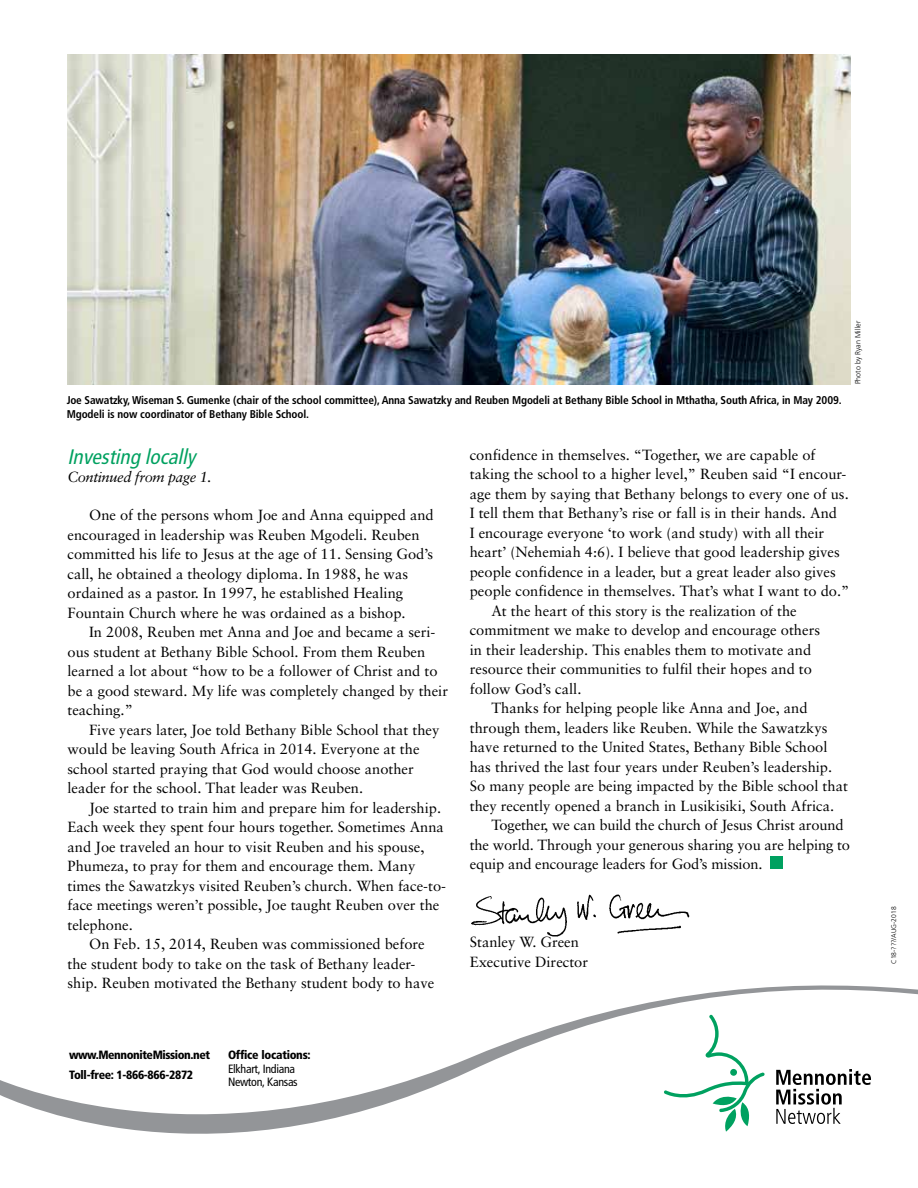
<style>
.page{position:relative;width:918px;height:1188px;background:#fff}
.page>*{position:absolute;margin:0;border:0;box-sizing:border-box;transform-origin:0 0}
.t1{font:italic condensed 21px "Frutiger";color:#00a160}
.t2{font:14.7px/19.5px "Sabon";color:#000}
.t3{font:italic 14.7px "Sabon";letter-spacing:-.025em;color:#000}
.t4{font:900 condensed 12px/19.5px "Frutiger";letter-spacing:-.025em;color:#000}
.t5{font:condensed 12px/13.5px "Frutiger";letter-spacing:-.025em;color:#000}
.t6{font:700 condensed 11.25px/14.2px "Frutiger";letter-spacing:-.01em;color:#000}
.t7{font:300 7.5px "Frutiger";letter-spacing:.015em;color:#000;scale:.95 1}
.t8{font:300 6.75px "Frutiger";color:#000}
</style>
<div class="page">
<svg style="left:0;top:985px;width:918px;height:149px"></svg>
<svg style="left:664px;top:1015px;width:101px;height:117px"></svg>
<svg style="left:776px;top:1069px;width:95px;height:55px"></svg>
<img style="left:471px;top:894px;width:219px;height:43px">
<div style="left:770px;top:857px;width:13px;height:12px;background:#00a160"></div>
<img style="left:68px;top:54px;width:782px;height:330px">
<p class="t6" style="left:67px;top:393px;width:777px">Joe Sawatzky, Wiseman S. Gumenke (chair of the school committee), Anna Sawatzky and Reuben Mgodeli at Bethany Bible School in Mthatha, South Africa, in May 2009.<br>Mgodeli is now coordinator of Bethany Bible School.</p>
<p class="t7" style="left:854px;top:384px;width:69px;rotate:-90deg">Photo by Ryan Miller</p>
<h1 class="t1" style="left:68px;top:444px;width:135px">Investing locally</h1>
<p class="t3" style="left:68px;top:468px;width:146px">Continued from page 1.</p>
<p class="t2" style="left:68px;top:505px;width:368px;text-indent:22px">One of the persons whom Joe and Anna equipped and encouraged in leadership was Reuben Mgodeli. Reuben committed his life to Jesus at the age of 11. Sensing God’s call, he obtained a theology diploma. In 1988, he was ordained as a pastor. In 1997, he established Healing Fountain Church where he was ordained as a bishop.</p>
<p class="t2" style="left:68px;top:622px;width:382px;text-indent:22px">In 2008, Reuben met Anna and Joe and became a seri&shy;ous student at Bethany Bible School. From them Reuben learned a lot about “how to be a follower of Christ and to be a good steward. My life was completely changed by their teaching.”</p>
<p class="t2" style="left:68px;top:720px;width:374px;text-indent:22px">Five years later, Joe told Bethany Bible School that they would be leaving South Africa in 2014. Everyone at the school started praying that God would choose another leader for the school. That leader was Reuben.</p>
<p class="t2" style="left:68px;top:798px;width:380px;text-indent:22px">Joe started to train him and prepare him for leadership.<br>Each week they spent four hours together. Sometimes Anna and Joe traveled an hour to visit Reuben and his spouse, Phumeza, to pray for them and encourage them. Many times the Sawatzkys visited Reuben’s church. When face-to&shy;face meetings weren’t possible, Joe taught Reuben over the telephone.</p>
<p class="t2" style="left:68px;top:934px;width:368px;text-indent:22px">On Feb. 15, 2014, Reuben was commissioned before the student body to take on the task of Bethany leader&shy;ship. Reuben motivated the Bethany student body to have</p>
<p class="t2" style="left:470px;top:445px;width:347px">confidence in themselves. “Together, we are capable of</p>
<p class="t2" style="left:470px;top:464px;width:378px">taking the school to a higher level,” Reuben said “I encour-</p>
<p class="t2" style="left:470px;top:484px;width:380px">age them by saying that Bethany belongs to every one of us.</p>
<p class="t2" style="left:470px;top:503px;width:369px">I tell them that Bethany’s rise or fall is in their hands. And</p>
<p class="t2" style="left:470px;top:523px;width:356px">I encourage everyone ‘to work (and study) with all their</p>
<p class="t2" style="left:470px;top:542px;width:371px">heart’ (Nehemiah 4:6). I believe that good leadership gives</p>
<p class="t2" style="left:470px;top:562px;width:367px">people confidence in a leader, but a great leader also gives</p>
<p class="t2" style="left:470px;top:581px;width:381px">people confidence in themselves. That’s what I want to do.”</p>
<p class="t2" style="left:491px;top:601px;width:307px">At the heart of this story is the realization of the</p>
<p class="t2" style="left:470px;top:620px;width:352px">commitment we make to develop and encourage others</p>
<p class="t2" style="left:470px;top:640px;width:343px">in their leadership. This enables them to motivate and</p>
<p class="t2" style="left:470px;top:659px;width:344px">resource their communities to fulfil their hopes and to</p>
<p class="t2" style="left:470px;top:679px;width:113px">follow God’s call.</p>
<p class="t2" style="left:491px;top:698px;width:318px">Thanks for helping people like Anna and Joe, and</p>
<p class="t2" style="left:470px;top:718px;width:359px">through them, leaders like Reuben. While the Sawatzkys</p>
<p class="t2" style="left:470px;top:737px;width:359px">have returned to the United States, Bethany Bible School</p>
<p class="t2" style="left:470px;top:757px;width:364px">has thrived the last four years under Reuben’s leadership.</p>
<p class="t2" style="left:470px;top:776px;width:380px">So many people are being impacted by the Bible school that</p>
<p class="t2" style="left:470px;top:796px;width:366px">they recently opened a branch in Lusikisiki, South Africa.</p>
<p class="t2" style="left:491px;top:815px;width:354px">Together, we can build the church of Jesus Christ around</p>
<p class="t2" style="left:470px;top:835px;width:382px">the world. Through your generous sharing you are helping to</p>
<p class="t2" style="left:470px;top:854px;width:294px">equip and encourage leaders for God’s mission.</p>
<p class="t2" style="left:470px;top:932px;width:120px">Stanley W. Green<br>Executive Director</p>
<p class="t4" style="left:69px;top:1046px;width:143px">www.MennoniteMission.net<br>Toll-free: 1-866-866-2872</p>
<p class="t4" style="left:228px;top:1046px;width:84px">Office locations:</p>
<p class="t5" style="left:228px;top:1062px;width:71px">Elkhart, Indiana<br>Newton, Kansas</p>
<p class="t8" style="left:890px;top:964px;width:59px;rotate:-90deg">C18-???/AUG-2018</p>
</div>
